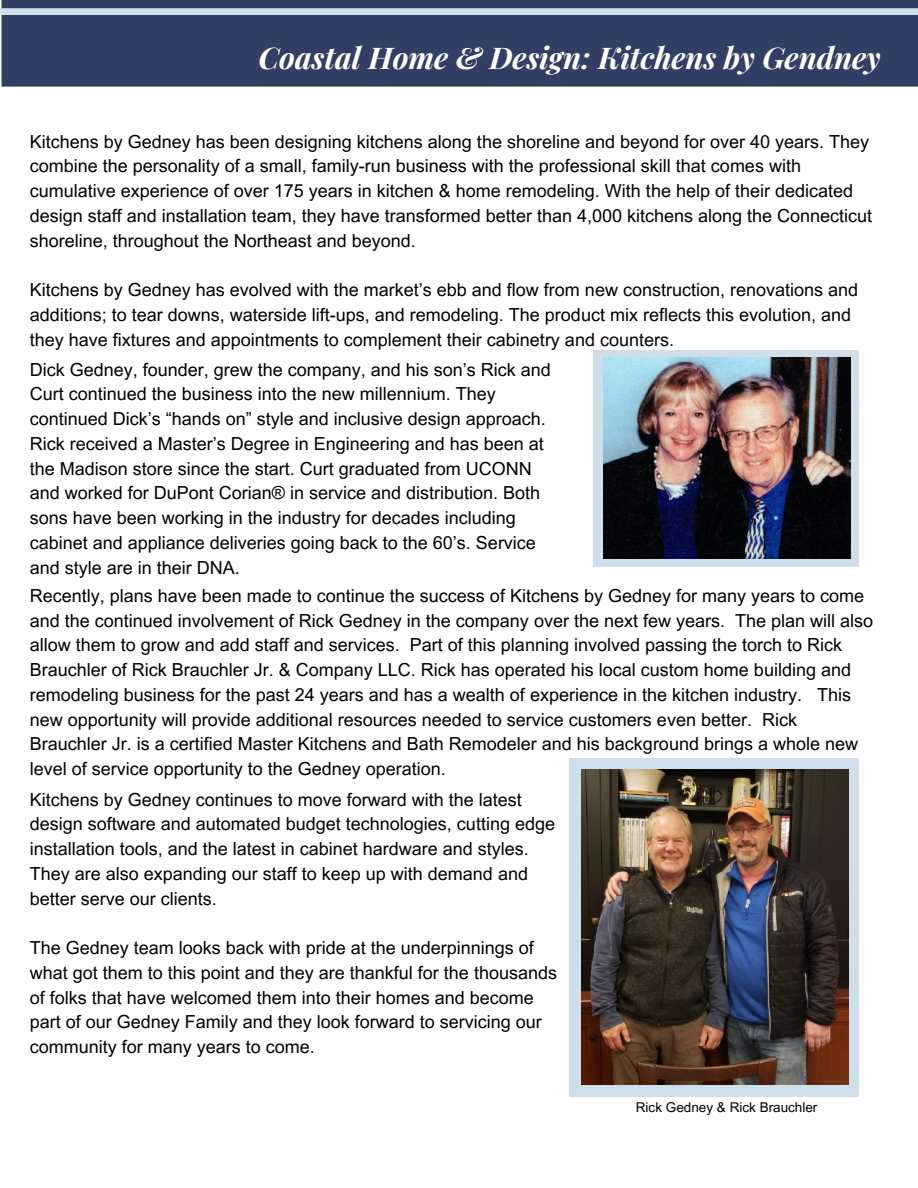
<style>
.page{position:relative;width:918px;height:1188px;background:#fff}
.page>*{position:absolute;margin:0;border:0;box-sizing:border-box;transform-origin:0 0}
.t1{font:italic 700 30px "Playfair Display";color:#fff}
.t2{font:18px/24.8px "Arial MT Pro";color:#000}
.t3{font:13.5px "Arial MT Pro";color:#000}
</style>
<div class="page">
<div style="left:593px;top:350px;width:266px;height:216px;background:#d0dee9"></div>
<img style="left:604px;top:357px;width:246px;height:201px">
<div style="left:2px;top:0;width:916px;height:87px;background:#323f64"></div>
<div style="left:0;top:8px;width:918px;height:7px;background:#d0dee9"></div>
<div style="left:570px;top:758px;width:289px;height:338px;background:#d0dee9"></div>
<img style="left:581px;top:769px;width:268px;height:315px">
<h1 class="t1" style="left:259px;top:37px;width:624px">Coastal Home &amp; Design: Kitchens by Gendney</h1>
<p class="t2" style="left:30px;top:131px;width:844px">Kitchens by Gedney has been designing kitchens along the shoreline and beyond for over 40 years. They combine the personality of a small, family-run business with the professional skill that comes with cumulative experience of over 175 years in kitchen &amp; home remodeling. With the help of their dedicated design staff and installation team, they have transformed better than 4,000 kitchens along the Connecticut shoreline, throughout the Northeast and beyond.</p>
<p class="t2" style="left:30px;top:280px;width:830px">Kitchens by Gedney has evolved with the market’s ebb and flow from new construction, renovations and additions; to tear downs, waterside lift-ups, and remodeling. The product mix reflects this evolution, and they have fixtures and appointments to complement their cabinetry and counters.</p>
<p class="t2" style="left:30px;top:359px;width:523px">Dick Gedney, founder, grew the company, and his son’s Rick and Curt continued the business into the new millennium. They continued Dick’s “hands on” style and inclusive design approach.<br>Rick received a Master’s Degree in Engineering and has been at the Madison store since the start. Curt graduated from UCONN and worked for DuPont Corian® in service and distribution. Both sons have been working in the industry for decades including cabinet and appliance deliveries going back to the 60’s. Service and style are in their DNA.</p>
<p class="t2" style="left:30px;top:585px;width:845px">Recently, plans have been made to continue the success of Kitchens by Gedney for many years to come and the continued involvement of Rick Gedney in the company over the next few years. The plan will also allow them to grow and add staff and services. Part of this planning involved passing the torch to Rick Brauchler of Rick Brauchler Jr. &amp; Company LLC. Rick has operated his local custom home building and remodeling business for the past 24 years and has a wealth of experience in the kitchen industry. This new opportunity will provide additional resources needed to service customers even better. Rick Brauchler Jr. is a certified Master Kitchens and Bath Remodeler and his background brings a whole new level of service opportunity to the Gedney operation.</p>
<p class="t2" style="left:30px;top:789px;width:527px">Kitchens by Gedney continues to move forward with the latest design software and automated budget technologies, cutting edge installation tools, and the latest in cabinet hardware and styles.<br>They are also expanding our staff to keep up with demand and better serve our clients.</p>
<p class="t2" style="left:30px;top:938px;width:529px">The Gedney team looks back with pride at the underpinnings of what got them to this point and they are thankful for the thousands of folks that have welcomed them into their homes and become part of our Gedney Family and they look forward to servicing our community for many years to come.</p>
<p class="t3" style="left:636px;top:1102px;width:183px">Rick Gedney &amp; Rick Brauchler</p>
</div>
